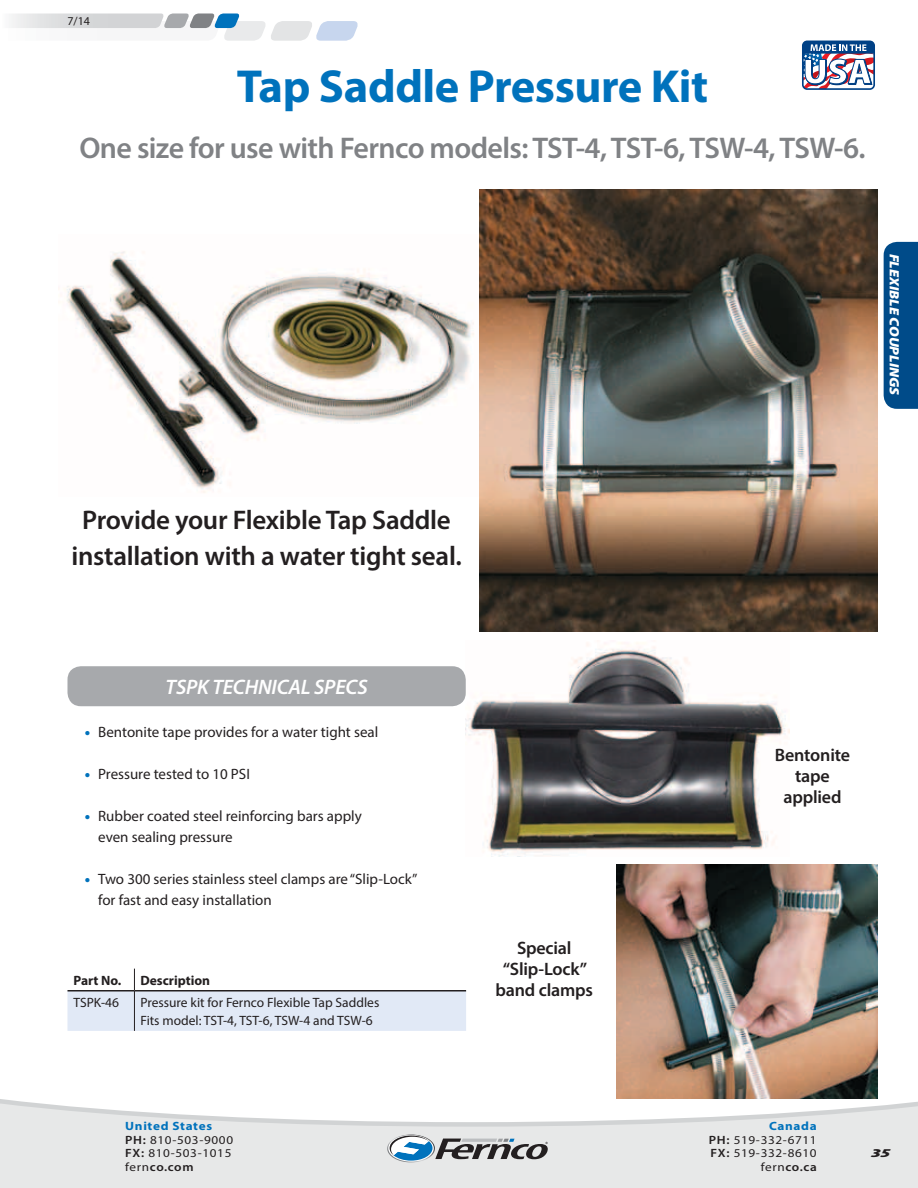
<style>
.page{position:relative;width:918px;height:1188px;background:#fff}
.page>*{position:absolute;margin:0;border:0;box-sizing:border-box;transform-origin:0 0}
.t1{font:700 46.5px "Myriad Pro";letter-spacing:-.01em;color:#0072bc}
.t2{font:600 30px "Myriad Pro";letter-spacing:-.02em;color:#808285}
.t3{font:600 27px/36px "Myriad Pro";letter-spacing:-.01em;color:#231f20;text-align:center}
.t4{font:italic 600 21px "Myriad Pro";letter-spacing:-.01em;color:#fff}
.t5{font:600 18px/21px "Myriad Pro";letter-spacing:-.01em;color:#231f20;text-align:center}
.t6{font:15px/21px "Myriad Pro";color:#231f20}
.t7{font:13.5px/18px "Myriad Pro";color:#231f20}
.t8{font:700 13.5px "Myriad Pro";color:#231f20}
.t9{font:italic 900 13.5px "Myriad Pro";color:#fff;scale:1.1 1}
.t10{font:12px/13.5px "Myriad Pro";letter-spacing:.05em;color:#231f20;scale:1.1 1}
.t11{font:12px "Myriad Pro";letter-spacing:.05em;color:#231f20}
.t12{font:italic 900 condensed 12px "Myriad Pro";color:#231f20;scale:2 1}
.s1{font-weight:900;color:#0072bc}
.s2{font-weight:700;color:#0072bc}
.s3{font-weight:600}
</style>
<div class="page">
<div style="left:0;top:1129px;width:918px;height:59px;background:#e7e8e8"></div>
<svg style="left:11px;top:13px;width:347px;height:28px"></svg>
<svg style="left:0;top:1099px;width:918px;height:30px"></svg>
<div style="left:884px;top:242px;width:34px;height:167px;background:#004b89"></div>
<div style="left:802px;top:41px;width:73px;height:49px;border:2px solid #004186;border-radius:4px"></div>
<svg style="left:803px;top:41px;width:71px;height:48px"></svg>
<svg style="left:387px;top:1135px;width:161px;height:31px;background:#a9b2b9"></svg>
<img style="left:64px;top:251px;width:410px;height:242px">
<img style="left:466px;top:642px;width:324px;height:214px">
<img style="left:479px;top:189px;width:399px;height:442px">
<img style="left:616px;top:865px;width:262px;height:234px">
<div style="left:68px;top:666px;width:398px;height:40px;background:#a7a9ac;border-radius:14px"></div>
<svg style="left:68px;top:969px;width:398px;height:62px"></svg>
<hr style="left:134px;top:991px;width:1px;height:40px;background:#231f20">
<p class="t11" style="left:68px;top:13px;width:24px">7/14</p>
<h1 class="t1" style="left:237px;top:56px;width:473px">Tap Saddle Pressure Kit</h1>
<h2 class="t2" style="left:79px;top:128px;width:788px">One size for use with Fernco models: TST-4, TST-6, TSW-4, TSW-6.</h2>
<p class="t9" style="left:903px;top:254px;width:130px;rotate:90deg">FLEXIBLE COUPLINGS</p>
<h3 class="t3" style="left:71px;top:501px;width:392px">Provide your Flexible Tap Saddle installation with a water tight seal.</h3>
<h3 class="t4" style="left:166px;top:674px;width:203px">TSPK TECHNICAL SPECS</h3>
<p class="t6" style="left:85px;top:721px;width:295px"><span class="s1">•</span> Bentonite tape provides for a water tight seal</p>
<p class="t6" style="left:85px;top:763px;width:167px"><span class="s1">•</span> Pressure tested to 10 PSI</p>
<p class="t6" style="left:98px;top:805px;width:265px;text-indent:-14px"><span class="s1">•</span> Rubber coated steel reinforcing bars apply even sealing pressure</p>
<p class="t6" style="left:98px;top:868px;width:321px;text-indent:-14px"><span class="s1">•</span> Two 300 series stainless steel clamps are “Slip-Lock” for fast and easy installation</p>
<p class="t8" style="left:74px;top:971px;width:49px">Part No.</p>
<p class="t8" style="left:140px;top:971px;width:71px">Description</p>
<p class="t7" style="left:74px;top:993px;width:47px">TSPK-46</p>
<p class="t7" style="left:140px;top:993px;width:240px">Pressure kit for Fernco Flexible Tap Saddles<br>Fits model: TST-4, TST-6, TSW-4 and TSW-6</p>
<p class="t5" style="left:496px;top:937px;width:99px">Special “Slip-Lock” band clamps</p>
<p class="t5" style="left:775px;top:744px;width:77px">Bentonite tape applied</p>
<p class="t10" style="left:125px;top:1119px;width:100px"><span class="s2">United States<br></span><span class="s3">PH:</span> 810-503-9000<br><span class="s3">FX:</span> 810-503-1015 fern<span class="s3">co.com</span></p>
<p class="t10" style="left:709px;top:1119px;width:100px;text-align:right"><span class="s2">Canada<br></span><span class="s3">PH:</span> 519-332-6711<br><span class="s3">FX:</span> 519-332-8610 fern<span class="s3">co.ca</span></p>
<p class="t12" style="left:871px;top:1146px;width:12px">35</p>
</div>
